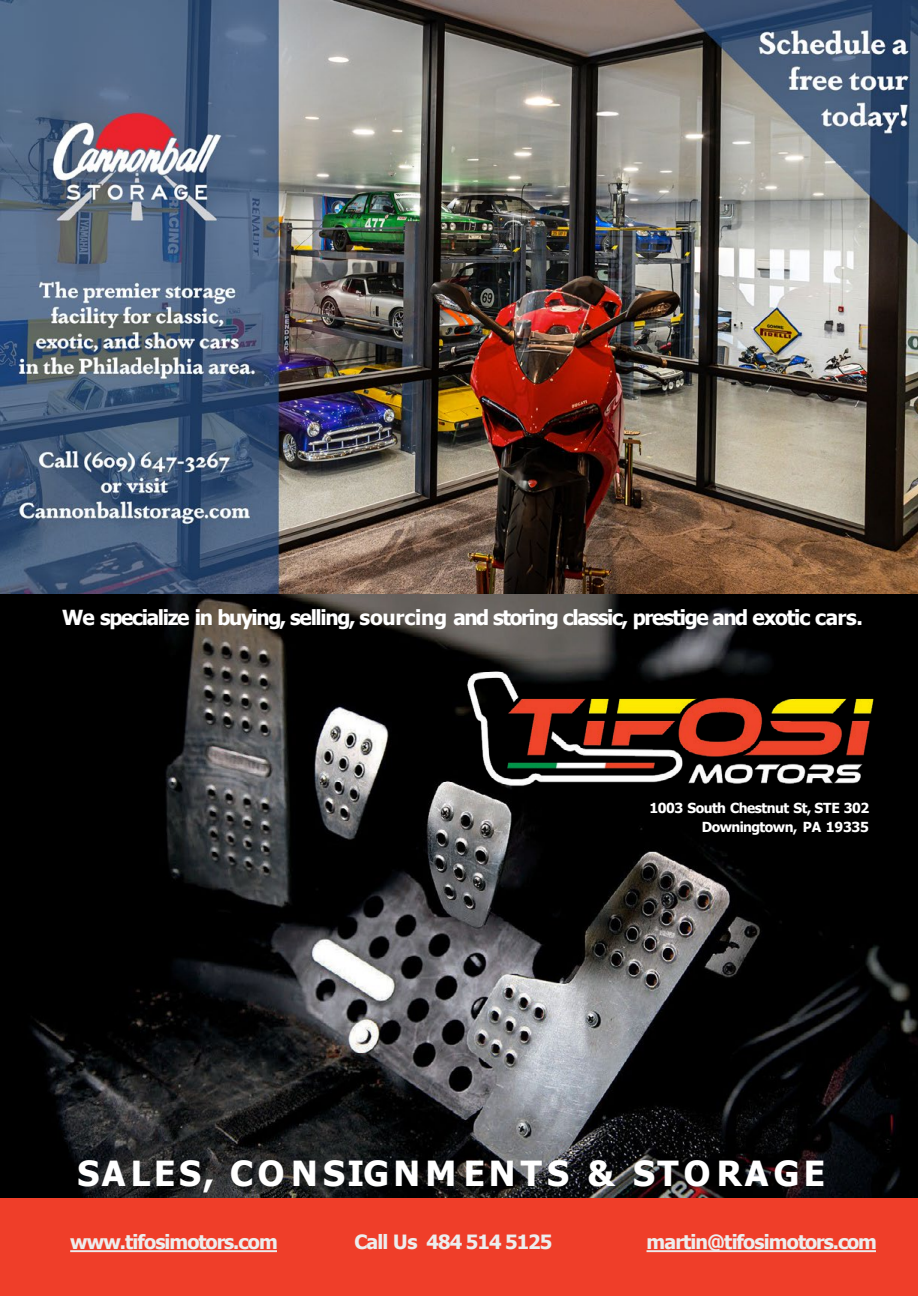
<style>
.page{position:relative;width:918px;height:1296px;background:#fff}
.page>*{position:absolute;margin:0;border:0;box-sizing:border-box;transform-origin:0 0}
.t1{font:700 34.5px "Tahoma";letter-spacing:.135em;color:#fff}
.t2{font:700 20.7px "Tahoma";letter-spacing:-.06em;color:#fff}
.t3{font:700 19.65px "Tahoma";letter-spacing:-.045em;color:#ededed}
.t4{font:700 13.8px/18.8px "Tahoma";letter-spacing:-.035em;color:#fff;text-align:right}
</style>
<div class="page">
<img style="left:0;top:0;width:918px;height:595px">
<svg style="left:0;top:595px;width:918px;height:129px;background:#1d1b1a"></svg>
<img style="left:0;top:724px;width:918px;height:472px">
<svg style="left:71px;top:700px;width:37px;height:48px"></svg>
<img style="left:80px;top:695px;width:18px;height:24px">
<svg style="left:73px;top:1017px;width:48px;height:43px;background:#020202"></svg>
<div style="left:0;top:1196px;width:918px;height:100px;background:#ef3e29"></div>
<img style="left:424px;top:629px;width:494px;height:197px">
<svg style="left:70px;top:1250px;width:207px;height:2px"></svg>
<svg style="left:647px;top:1250px;width:229px;height:2px"></svg>
<p class="t2" style="left:62px;top:603px;width:802px">We specialize in buying, selling, sourcing and storing classic, prestige and exotic cars.</p>
<p class="t4" style="left:650px;top:799px;width:221px">1003 South Chestnut St, STE 302<br>Downingtown, PA 19335</p>
<h1 class="t1" style="left:77px;top:1150px;width:749px">SALES, CONSIGNMENTS &amp; STORAGE</h1>
<p class="t3" style="left:70px;top:1228px;width:209px">www.tifosimotors.com</p>
<p class="t3" style="left:354px;top:1228px;width:200px">Call Us 484 514 5125</p>
<p class="t3" style="left:647px;top:1228px;width:232px">martin@tifosimotors.com</p>
</div>
